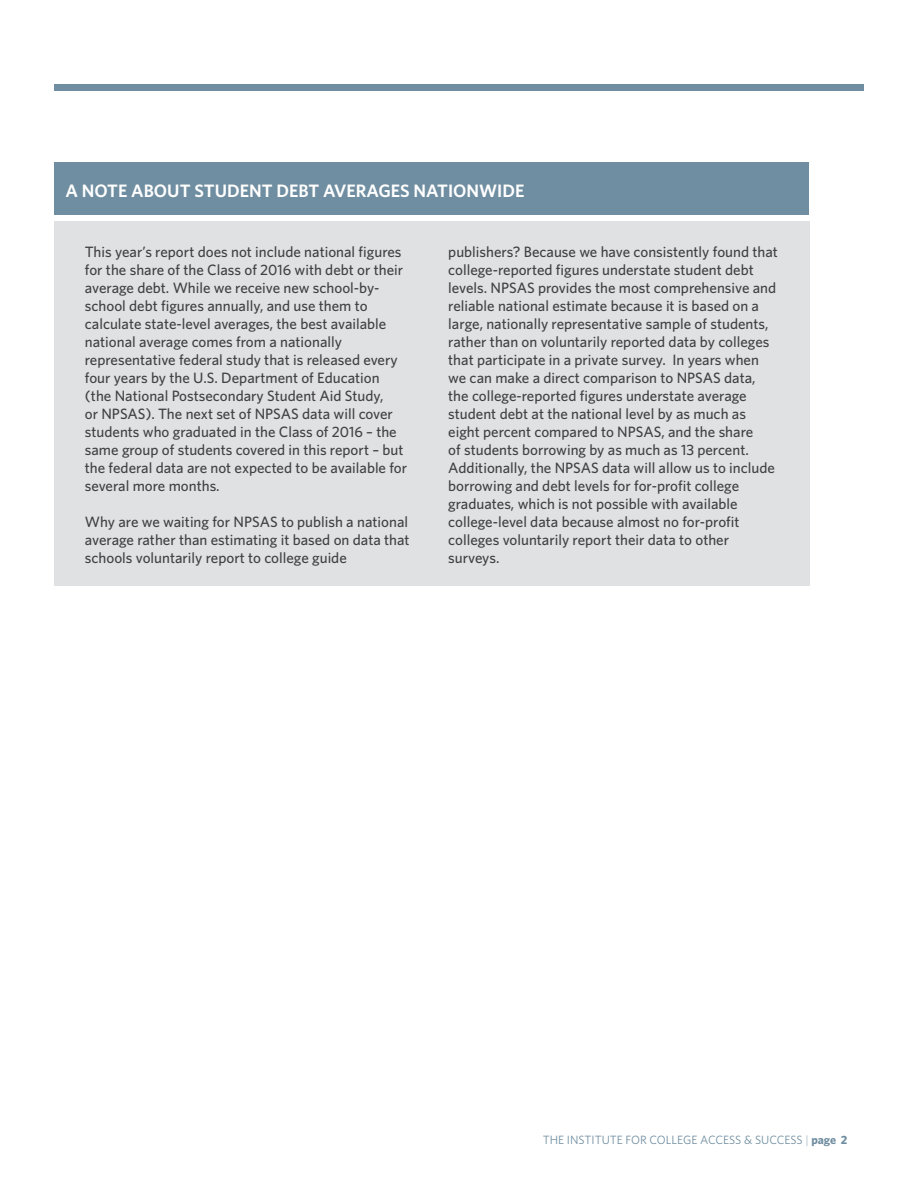
<style>
.page{position:relative;width:918px;height:1188px;background:#fff}
.page>*{position:absolute;margin:0;border:0;box-sizing:border-box;transform-origin:0 0}
.t1{font:600 18px "Whitney K";color:#fff}
.t2{font:500 15px/18px "Whitney K";color:#414042}
.t3{font:12px "Whitney K";color:#708ea1}
.s1{color:#a9bbc7}
.s2{font-weight:700}
</style>
<div class="page">
<div style="left:54px;top:84px;width:810px;height:7px;background:#708ea1"></div>
<div style="left:54px;top:163px;width:755px;height:52px;background:#708ea1"></div>
<div style="left:54px;top:221px;width:756px;height:364px;background:#dfe1e3"></div>
<p class="t1" style="left:66px;top:180px;width:460px">A NOTE ABOUT STUDENT DEBT AVERAGES NATIONWIDE</p>
<p class="t2" style="left:85px;top:243px;width:324px">This year’s report does not include national figures for the share of the Class of 2016 with debt or their average debt. While we receive new school-by&shy;school debt figures annually, and use them to calculate state-level averages, the best available national average comes from a nationally representative federal study that is released every four years by the U.S. Department of Education (the National Postsecondary Student Aid Study,<br>or N PSAS). The next set of N PSAS data will cover students who graduated in the Class of 2016 – the same group of students covered in this report – but the federal data are not expected to be available for several more months.</p>
<p class="t2" style="left:85px;top:513px;width:326px;text-align:justify">Why are we waiting for N PSAS to publish a national average rather than estimating it based on data that schools voluntarily report to college guide</p>
<p class="t2" style="left:448px;top:243px;width:331px">publishers? Because we have consistently found that college-reported figures understate student debt levels. N PSAS provides the most comprehensive and reliable national estimate because it is based on a large, nationally representative sample of students, rather than on voluntarily reported data by colleges that participate in a private survey. In years when we can make a direct comparison to N PSAS data, the college-reported figures understate average student debt at the national level by as much as eight percent compared to N PSAS, and the share<br>of students borrowing by as much as 13 percent.<br>Additionally, the N PSAS data will allow us to include borrowing and debt levels for for-profit college graduates, which is not possible with available college-level data because almost no for-profit colleges voluntarily report their data to other surveys.</p>
<p class="t3" style="left:543px;top:1133px;width:306px">THE INSTITUTE FOR COLLEGE ACCESS &amp; SUCCESS <span class="s1">|</span> <span class="s2">page 2</span></p>
</div>
